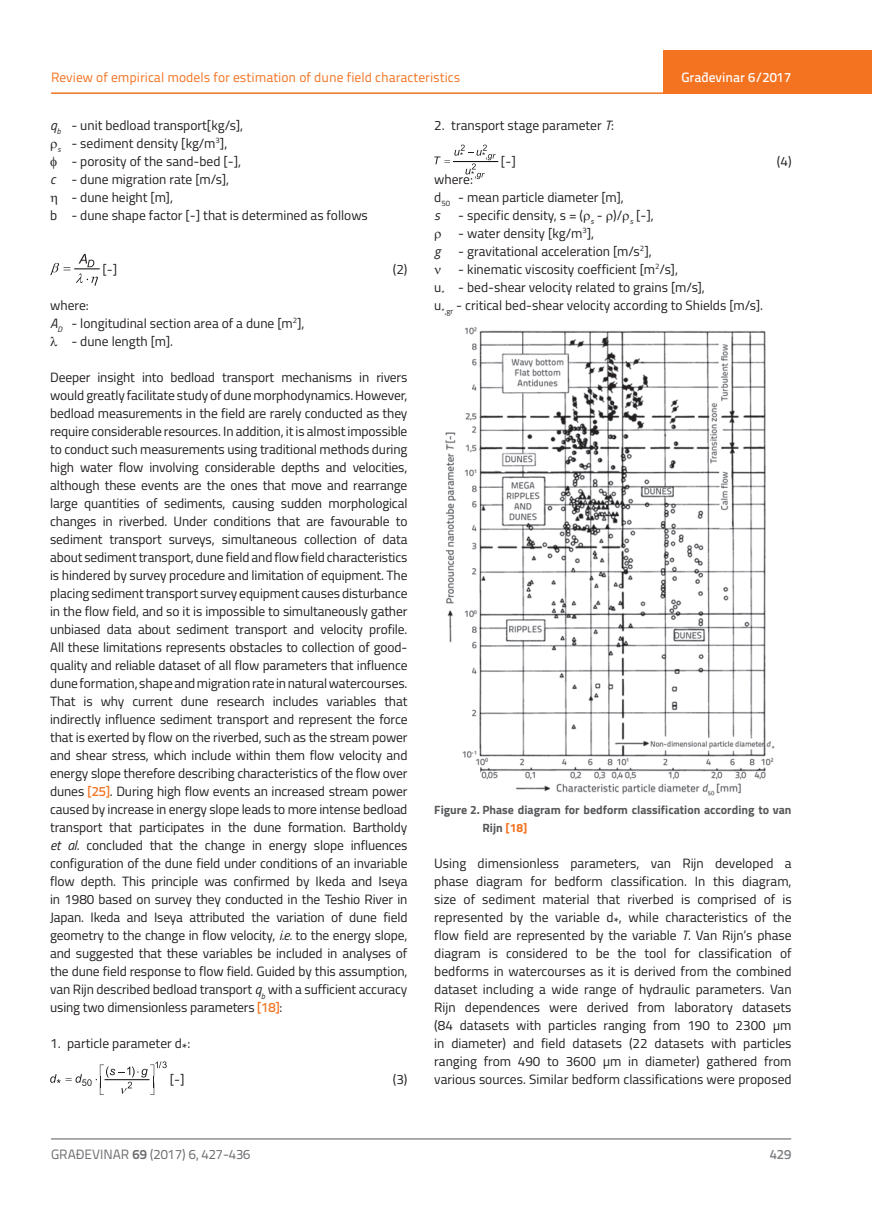
<style>
.page{position:relative;width:872px;height:1212px;background:#fff}
.page>*{position:absolute;margin:0;border:0;box-sizing:border-box;transform-origin:0 0}
.t1{font:13.5px/18px "Titillium";color:#231f20}
.t2{font:13.5px "Titillium Text 22 L";color:#f47321}
.t3{font:13.5px "Titillium Text 22 L";color:#6c6d70}
.t4{font:500 13.5px "Titillium Text 22 L";color:#fff}
.t5{font:500 13.5px "Titillium Text 22 L";color:#787a7d}
.t6{font:italic 13.5px "Titillium";color:#231f20}
.t7{font:700 12px/18px "Titillium";color:#57585a}
.s1{font-style:italic}
.s2{font-family:"Titillium Text 22 L";font-weight:500;color:#f47321}
.s3{color:#f47321}
.s4{font-weight:700}
</style>
<div class="page">
<hr style="left:51px;top:92px;width:821px;height:2px;background:#f47321">
<div style="left:663px;top:50px;width:209px;height:44px;background:#f47321"></div>
<hr style="left:51px;top:1139px;width:740px;height:1px;background:#57585a">
<svg style="left:50px;top:254px;width:49px;height:32px"></svg>
<svg style="left:50px;top:1061px;width:117px;height:34px"></svg>
<hr style="left:453px;top:161px;width:45px;height:1px;background:#040503">
<svg style="left:434px;top:145px;width:62px;height:34px"></svg>
<img style="left:445px;top:327px;width:330px;height:469px">
<p class="t2" style="left:51px;top:68px;width:411px">Review of empirical models for estimation of dune field characteristics</p>
<p class="t1" style="left:58px;top:115px;width:187px;text-indent:-7px"><span class="s1">q</span><sub>b</sub> - unit bedload transport[kg/s], <sub>s</sub> - sediment density [kg/m<sup>3</sup>],</p>
<p class="t1" style="left:50px;top:151px;width:193px;text-indent:21px">- porosity of the sand-bed [-], <span class="s1">c</span> - dune migration rate [m/s],</p>
<p class="t1" style="left:50px;top:187px;width:319px;text-indent:21px">- dune height [m],<br>b - dune shape factor [-] that is determined as follows</p>
<p class="t4" style="left:681px;top:67px;width:111px">Građevinar 6/2017</p>
<p class="t1" style="left:434px;top:115px;width:181px">2. transport stage parameter <span class="s1">T</span>:</p>
<p class="t1" style="left:501px;top:151px;width:16px">[-]</p>
<p class="t1" style="left:777px;top:151px;width:16px">(4)</p>
<p class="t1" style="left:434px;top:169px;width:191px">where:<br>d<sub>50</sub> - mean particle diameter [m], <span class="s1">s</span></p>
<p class="t1" style="left:458px;top:205px;width:197px">- specific density, s = ( <sub>s</sub> - )/ <sub>s</sub> [-],</p>
<p class="t1" style="left:458px;top:223px;width:137px">- water density [kg/m<sup>3</sup>],</p>
<p class="t1" style="left:102px;top:259px;width:16px">[-]</p>
<p class="t1" style="left:393px;top:259px;width:16px">(2)</p>
<p class="t1" style="left:50px;top:295px;width:256px">where:<br><span class="s1">A</span><sub>D</sub> - longitudinal section area of a dune [m<sup>2</sup>],</p>
<p class="t1" style="left:50px;top:331px;width:124px">● - dune length [m].</p>
<p class="t1" style="left:50px;top:367px;width:359px;text-align:justify">Deeper insight into bedload transport mechanisms in rivers would greatly facilitate study of dune morphodynamics. However, bedload measurements in the field are rarely conducted as they require considerable resources. In addition, it is almost impossible to conduct such measurements using traditional methods during high water flow involving considerable depths and velocities, although these events are the ones that move and rearrange large quantities of sediments, causing sudden morphological changes in riverbed. Under conditions that are favourable to sediment transport surveys, simultaneous collection of data about sediment transport, dune field and flow field characteristics is hindered by survey procedure and limitation of equipment. The placing sediment transport survey equipment causes disturbance in the flow field, and so it is impossible to simultaneously gather unbiased data about sediment transport and velocity profile.<br>All these limitations represents obstacles to collection of good&shy;quality and reliable dataset of all flow parameters that influence dune formation, shape and migration rate in natural watercourses.<br>That is why current dune research includes variables that indirectly influence sediment transport and represent the force that is exerted by flow on the riverbed, such as the stream power and shear stress, which include within them flow velocity and energy slope therefore describing characteristics of the flow over dunes <span class="s2">[25]</span>. During high flow events an increased stream power caused by increase in energy slope leads to more intense bedload transport that participates in the dune formation. Bartholdy <span class="s1">et al</span>. concluded that the change in energy slope influences configuration of the dune field under conditions of an invariable flow depth. This principle was confirmed by Ikeda and Iseya in 1980 based on survey they conducted in the Teshio River in Japan. Ikeda and Iseya attributed the variation of dune field geometry to the change in flow velocity, <span class="s1">i.e.</span> to the energy slope, and suggested that these variables be included in analyses of the dune field response to flow field. Guided by this assumption, van Rijn described bedload transport <span class="s1">q</span><sub>b</sub> with a sufficient accuracy using two dimensionless parameters <span class="s2">[18]</span>:</p>
<p class="t1" style="left:50px;top:1034px;width:142px">1. particle parameter d*:</p>
<p class="t1" style="left:170px;top:1070px;width:16px">[-]</p>
<p class="t1" style="left:393px;top:1070px;width:16px">(3)</p>
<p class="t6" style="left:434px;top:241px;width:8px">g</p>
<p class="t1" style="left:458px;top:241px;width:195px">- gravitational acceleration [m/s<sup>2</sup>],</p>
<p class="t1" style="left:434px;top:259px;width:330px">■ - kinematic viscosity coefficient [m<sup>2</sup>/s],<br>u<sub>*</sub> - bed-shear velocity related to grains [m/s],<br>u<sub>*,gr</sub> - critical bed-shear velocity according to Shields [m/s].</p>
<p class="t7" style="left:482px;top:800px;width:311px;text-indent:-48px">Figure 2. Phase diagram for bedform classification according to van<br>Rijn <span class="s3">[18]</span></p>
<p class="t1" style="left:434px;top:854px;width:359px;text-align:justify">Using dimensionless parameters, van Rijn developed a phase diagram for bedform classification. In this diagram, size of sediment material that riverbed is comprised of is represented by the variable d*, while characteristics of the flow field are represented by the variable <span class="s1">T</span>. Van Rijn’s phase diagram is considered to be the tool for classification of bedforms in watercourses as it is derived from the combined dataset including a wide range of hydraulic parameters. Van Rijn dependences were derived from laboratory datasets (84 datasets with particles ranging from 190 to 2300 μm in diameter) and field datasets (22 datasets with particles ranging from 490 to 3600 μm in diameter) gathered from various sources. Similar bedform classifications were proposed</p>
<p class="t3" style="left:51px;top:1144px;width:201px">GRAĐEVINAR <span class="s4">69</span> (2017) 6, 427-436</p>
<p class="t5" style="left:769px;top:1144px;width:23px">429</p>
</div>
